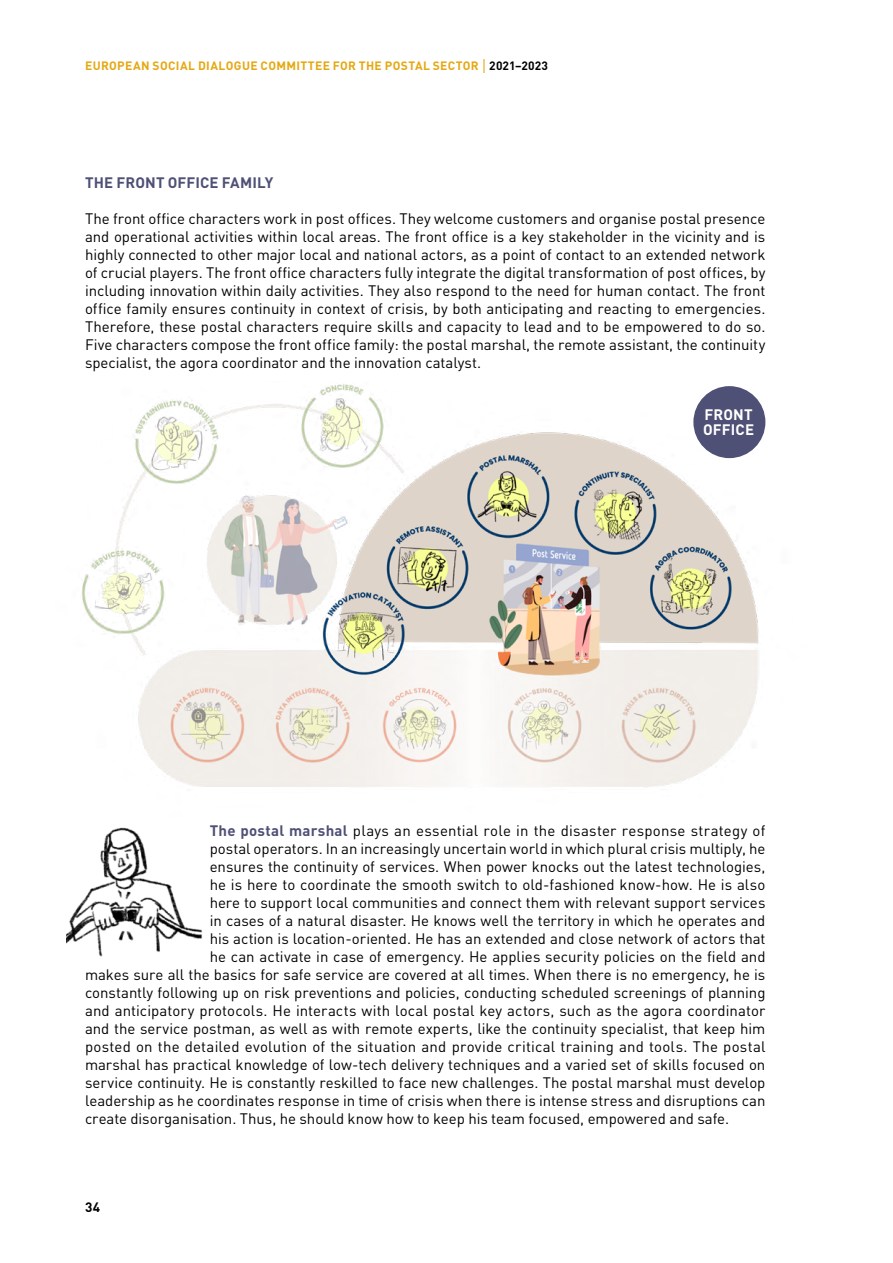
<style>
.page{position:relative;width:893px;height:1263px;background:#fff}
.page>*{position:absolute;margin:0;border:0;box-sizing:border-box;transform-origin:0 0}
.Body{font:15px/18px "DIN Pro";color:#000;text-align:justify}
.Titre3{font:700 15px "DIN Pro";letter-spacing:.01em;color:#4f5076}
.t1{font:700 15px/15px "DIN Pro";letter-spacing:.01em;color:#fff}
.t2{font:700 13.5px "DIN Pro";color:#000}
.t3{font:700 12px "DIN Pro";letter-spacing:.03em;color:#e5a812}
.s1{font-weight:300;font-size:19.5px}
.s2{color:#000}
.s3{font-weight:700;color:#4f5076}
</style>
<div class="page">
<img style="left:82px;top:384px;width:684px;height:404px">
<div style="left:693px;top:386px;width:72px;height:72px;background:#4f5076;border-radius:50%"></div>
<img style="left:66px;top:827px;width:136px;height:130px">
<p class="t3" style="left:85px;top:56px;width:464px">EUROPEAN SOCIAL DIALOGUE COMMITTEE FOR THE POSTAL SECTOR <span class="s1">I</span> <span class="s2">2021–2023</span></p>
<p class="Titre3" style="left:85px;top:170px;width:190px">THE FRONT OFFICE FAMILY</p>
<p class="Body" style="left:85px;top:208px;width:682px">The front office characters work in post offices. They welcome customers and organise postal presence and operational activities within local areas. The front office is a key stakeholder in the vicinity and is highly connected to other major local and national actors, as a point of contact to an extended network of crucial players. The front office characters fully integrate the digital transformation of post offices, by including innovation within daily activities. They also respond to the need for human contact. The front office family ensures continuity in context of crisis, by both anticipating and reacting to emergencies.<br>Therefore, these postal characters require skills and capacity to lead and to be empowered to do so.<br>Five characters compose the front office family: the postal marshal, the remote assistant, the continuity specialist, the agora coordinator and the innovation catalyst.</p>
<p class="t1" style="left:703px;top:405px;width:52px">FRONT<br>OFFICE</p>
<p class="Body" style="left:210px;top:820px;width:557px"><span class="s3">The postal marshal</span> plays an essential role in the disaster response strategy of</p>
<p class="Body" style="left:210px;top:838px;width:557px">postal operators. In an increasingly uncertain world in which plural crisis multiply, he</p>
<p class="Body" style="left:210px;top:856px;width:557px">ensures the continuity of services. When power knocks out the latest technologies,</p>
<p class="Body" style="left:210px;top:874px;width:557px">he is here to coordinate the smooth switch to old-fashioned know-how. He is also</p>
<p class="Body" style="left:210px;top:892px;width:557px">here to support local communities and connect them with relevant support services</p>
<p class="Body" style="left:210px;top:910px;width:557px">in cases of a natural disaster. He knows well the territory in which he operates and</p>
<p class="Body" style="left:210px;top:928px;width:557px">his action is location-oriented. He has an extended and close network of actors that</p>
<p class="Body" style="left:210px;top:946px;width:557px">he can activate in case of emergency. He applies security policies on the field and</p>
<p class="Body" style="left:85px;top:964px;width:682px">makes sure all the basics for safe service are covered at all times. When there is no emergency, he is</p>
<p class="Body" style="left:85px;top:982px;width:682px">constantly following up on risk preventions and policies, conducting scheduled screenings of planning</p>
<p class="Body" style="left:85px;top:1000px;width:682px">and anticipatory protocols. He interacts with local postal key actors, such as the agora coordinator</p>
<p class="Body" style="left:85px;top:1018px;width:682px">and the service postman, as well as with remote experts, like the continuity specialist, that keep him</p>
<p class="Body" style="left:85px;top:1036px;width:682px">posted on the detailed evolution of the situation and provide critical training and tools. The postal</p>
<p class="Body" style="left:85px;top:1054px;width:682px">marshal has practical knowledge of low-tech delivery techniques and a varied set of skills focused on</p>
<p class="Body" style="left:85px;top:1072px;width:682px">service continuity. He is constantly reskilled to face new challenges. The postal marshal must develop</p>
<p class="Body" style="left:85px;top:1090px;width:682px">leadership as he coordinates response in time of crisis when there is intense stress and disruptions can</p>
<p class="Body" style="left:85px;top:1108px;width:646px">create disorganisation. Thus, he should know how to keep his team focused, empowered and safe.</p>
<p class="t2" style="left:85px;top:1195px;width:16px">34</p>
</div>
